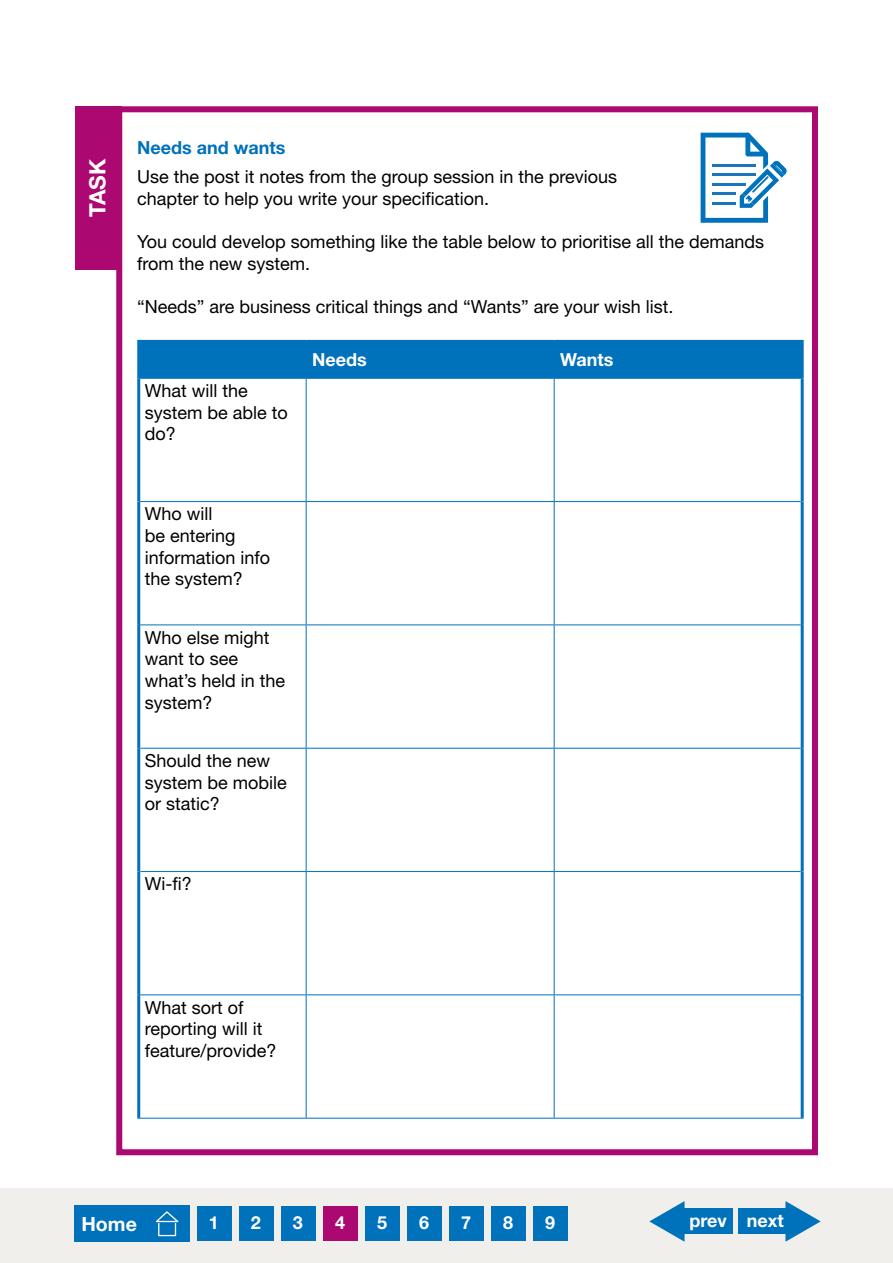
<style>
.page{position:relative;width:893px;height:1263px;background:#fff}
.page>*{position:absolute;margin:0;border:0;box-sizing:border-box;transform-origin:0 0}
.t1{font:700 22.5px "Helvetica Neue LT Std";color:#fff}
.t2{font:700 19.65px "Helvetica Neue LT Std";color:#fff}
.t3{font:18px/21.6px "Helvetica Neue LT Std";color:#000}
.t4{font:700 18px "Helvetica Neue LT Std";color:#fff}
.t5{font:700 18px "Helvetica Neue LT Std";color:#0071bb}
</style>
<div class="page">
<div style="left:0;top:1189px;width:893px;height:74px;background:#f1efeb"></div>
<div style="left:74px;top:1205px;width:115px;height:37px;background:#0071bb"></div>
<svg style="left:156px;top:1211px;width:22px;height:25px"></svg>
<div style="left:197px;top:1205px;width:35px;height:35px;background:#0071bb"></div>
<div style="left:239px;top:1205px;width:35px;height:35px;background:#0071bb"></div>
<div style="left:281px;top:1205px;width:35px;height:35px;background:#0071bb"></div>
<div style="left:365px;top:1205px;width:35px;height:35px;background:#0071bb"></div>
<div style="left:407px;top:1205px;width:35px;height:35px;background:#0071bb"></div>
<div style="left:449px;top:1205px;width:35px;height:35px;background:#0071bb"></div>
<div style="left:491px;top:1205px;width:35px;height:35px;background:#0071bb"></div>
<div style="left:533px;top:1205px;width:35px;height:35px;background:#0071bb"></div>
<div style="left:75px;top:106px;width:47px;height:164px;background:#ac0871"></div>
<div style="left:140px;top:343px;width:661px;height:35px;background:#0071bb"></div>
<hr style="left:137px;top:340px;width:169px;height:3px;background:#0071bb">
<hr style="left:137px;top:343px;width:3px;height:35px;background:#0071bb">
<hr style="left:306px;top:340px;width:248px;height:3px;background:#0071bb">
<hr style="left:554px;top:340px;width:250px;height:3px;background:#0071bb">
<hr style="left:801px;top:343px;width:3px;height:35px;background:#0071bb">
<hr style="left:137px;top:378px;width:3px;height:124px;background:#0071bb">
<hr style="left:801px;top:378px;width:3px;height:124px;background:#0071bb">
<hr style="left:137px;top:502px;width:3px;height:123px;background:#0071bb">
<hr style="left:801px;top:502px;width:3px;height:123px;background:#0071bb">
<hr style="left:137px;top:625px;width:3px;height:123px;background:#0071bb">
<hr style="left:801px;top:625px;width:3px;height:123px;background:#0071bb">
<hr style="left:137px;top:748px;width:3px;height:123px;background:#0071bb">
<hr style="left:801px;top:748px;width:3px;height:123px;background:#0071bb">
<hr style="left:137px;top:871px;width:3px;height:124px;background:#0071bb">
<hr style="left:801px;top:871px;width:3px;height:124px;background:#0071bb">
<hr style="left:137px;top:995px;width:3px;height:123px;background:#0071bb">
<hr style="left:801px;top:995px;width:3px;height:123px;background:#0071bb">
<hr style="left:306px;top:343px;width:1px;height:35px;background:#0071bb">
<hr style="left:554px;top:343px;width:1px;height:35px;background:#0071bb">
<hr style="left:140px;top:378px;width:166px;height:1px;background:#0071bb">
<hr style="left:306px;top:378px;width:248px;height:1px;background:#0071bb">
<hr style="left:306px;top:379px;width:1px;height:122px;background:#0071bb">
<hr style="left:554px;top:378px;width:247px;height:1px;background:#0071bb">
<hr style="left:554px;top:379px;width:1px;height:122px;background:#0071bb">
<hr style="left:140px;top:501px;width:166px;height:1px;background:#0071bb">
<hr style="left:306px;top:501px;width:248px;height:1px;background:#0071bb">
<hr style="left:306px;top:502px;width:1px;height:122px;background:#0071bb">
<hr style="left:554px;top:501px;width:247px;height:1px;background:#0071bb">
<hr style="left:554px;top:502px;width:1px;height:122px;background:#0071bb">
<hr style="left:140px;top:624px;width:166px;height:1px;background:#0071bb">
<hr style="left:306px;top:624px;width:248px;height:1px;background:#0071bb">
<hr style="left:306px;top:625px;width:1px;height:123px;background:#0071bb">
<hr style="left:554px;top:624px;width:247px;height:1px;background:#0071bb">
<hr style="left:554px;top:625px;width:1px;height:123px;background:#0071bb">
<hr style="left:140px;top:748px;width:166px;height:1px;background:#0071bb">
<hr style="left:306px;top:748px;width:248px;height:1px;background:#0071bb">
<hr style="left:306px;top:749px;width:1px;height:122px;background:#0071bb">
<hr style="left:554px;top:748px;width:247px;height:1px;background:#0071bb">
<hr style="left:554px;top:749px;width:1px;height:122px;background:#0071bb">
<hr style="left:140px;top:871px;width:166px;height:1px;background:#0071bb">
<hr style="left:306px;top:871px;width:248px;height:1px;background:#0071bb">
<hr style="left:306px;top:872px;width:1px;height:122px;background:#0071bb">
<hr style="left:554px;top:871px;width:247px;height:1px;background:#0071bb">
<hr style="left:554px;top:872px;width:1px;height:122px;background:#0071bb">
<hr style="left:140px;top:994px;width:166px;height:1px;background:#0071bb">
<hr style="left:306px;top:994px;width:248px;height:1px;background:#0071bb">
<hr style="left:306px;top:995px;width:1px;height:123px;background:#0071bb">
<hr style="left:554px;top:994px;width:247px;height:1px;background:#0071bb">
<hr style="left:554px;top:995px;width:1px;height:123px;background:#0071bb">
<hr style="left:137px;top:1118px;width:169px;height:1px;background:#0071bb">
<hr style="left:306px;top:1118px;width:248px;height:1px;background:#0071bb">
<hr style="left:554px;top:1118px;width:250px;height:1px;background:#0071bb">
<div style="left:116px;top:106px;width:702px;height:1049px;border:6px solid #ac0871"></div>
<svg style="left:701px;top:132px;width:86px;height:91px"></svg>
<div style="left:738px;top:1207px;width:53px;height:26px;background:#0071bb"></div>
<svg style="left:785px;top:1201px;width:36px;height:41px"></svg>
<div style="left:680px;top:1207px;width:53px;height:26px;background:#0071bb"></div>
<svg style="left:649px;top:1201px;width:36px;height:41px"></svg>
<div style="left:323px;top:1205px;width:35px;height:35px;background:#ac0871"></div>
<p class="t1" style="left:84px;top:217px;width:60px;rotate:-90deg">TASK</p>
<p class="t5" style="left:137px;top:137px;width:150px">Needs and wants</p>
<p class="t3" style="left:137px;top:166px;width:481px">Use the post it notes from the group session in the previous chapter to help you write your specification.</p>
<p class="t3" style="left:137px;top:231px;width:628px">You could develop something like the table below to prioritise all the demands from the new system.</p>
<p class="t3" style="left:137px;top:296px;width:538px">“Needs” are business critical things and “Wants” are your wish list.</p>
<p class="t4" style="left:312px;top:349px;width:56px">Needs</p>
<p class="t4" style="left:560px;top:349px;width:55px">Wants</p>
<p class="t3" style="left:145px;top:380px;width:145px">What will the system be able to do?</p>
<p class="t3" style="left:145px;top:503px;width:127px">Who will<br>be entering information info the system?</p>
<p class="t3" style="left:145px;top:626px;width:142px">Who else might want to see what’s held in the system?</p>
<p class="t3" style="left:145px;top:750px;width:144px">Should the new system be mobile or static?</p>
<p class="t3" style="left:145px;top:873px;width:48px">Wi-fi?</p>
<p class="t3" style="left:145px;top:996px;width:133px">What sort of reporting will it feature/provide?</p>
<p class="t4" style="left:335px;top:1212px;width:12px">4</p>
<p class="t4" style="left:690px;top:1209px;width:96px">prev next</p>
<p class="t2" style="left:81px;top:1211px;width:57px">Home</p>
<p class="t4" style="left:209px;top:1212px;width:12px">1</p>
<p class="t4" style="left:251px;top:1212px;width:12px">2</p>
<p class="t4" style="left:293px;top:1212px;width:12px">3</p>
<p class="t4" style="left:377px;top:1212px;width:12px">5</p>
<p class="t4" style="left:419px;top:1212px;width:12px">6</p>
<p class="t4" style="left:461px;top:1212px;width:12px">7</p>
<p class="t4" style="left:503px;top:1212px;width:12px">8</p>
<p class="t4" style="left:545px;top:1212px;width:12px">9</p>
</div>
